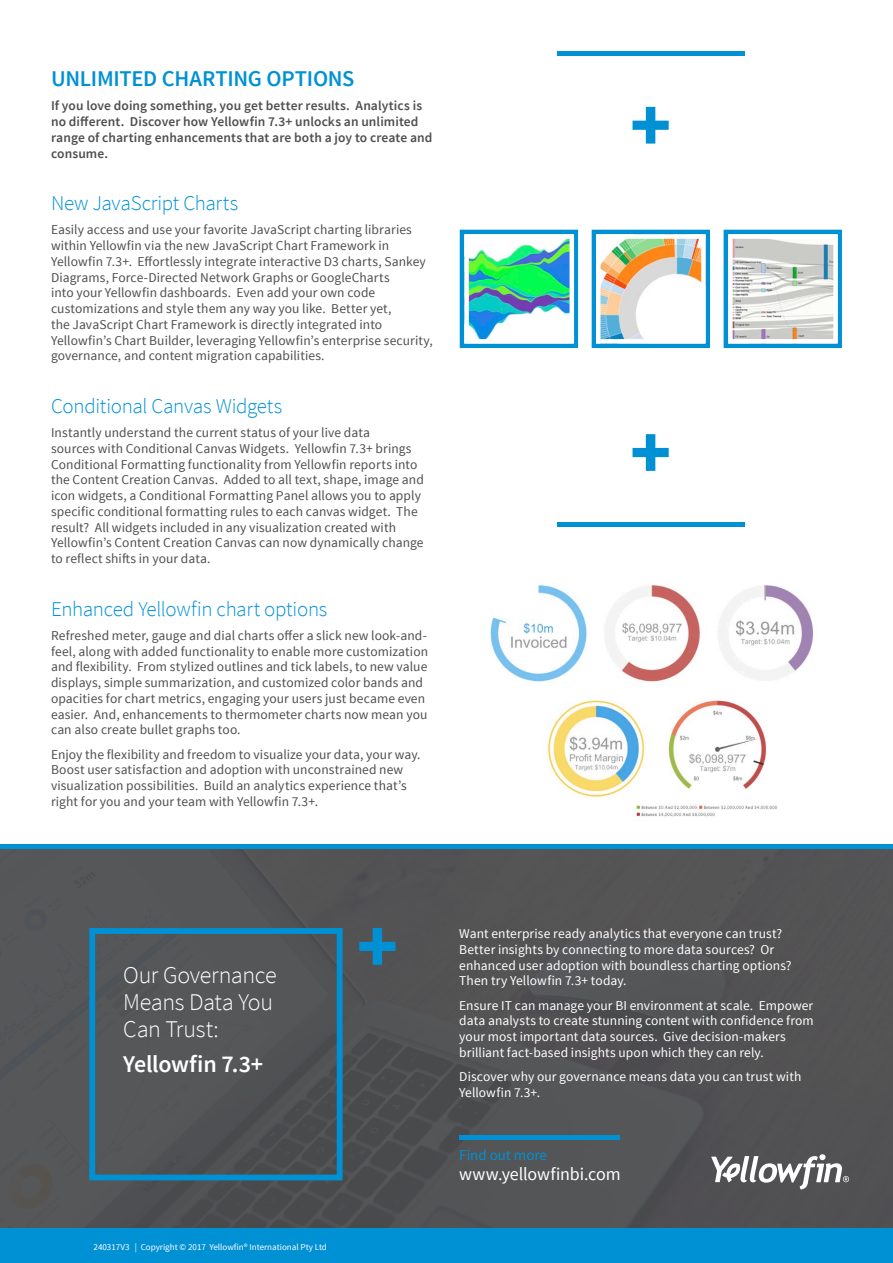
<style>
.page{position:relative;width:893px;height:1263px;background:#fff}
.page>*{position:absolute;margin:0;border:0;box-sizing:border-box;transform-origin:0 0}
.t1{font:300 24px/27px "Source Sans Pro";letter-spacing:-.015em;color:#fff}
.t2{font:600 24px "Source Sans Pro";letter-spacing:-.015em;color:#fff}
.t3{font:600 22.5px "Source Sans Pro";letter-spacing:-.01em;color:#0091d5}
.t4{font:300 21px "Source Sans Pro";letter-spacing:-.015em;color:#0091d5}
.t5{font:18px "Source Sans Pro";letter-spacing:-.01em;color:#fff}
.t6{font:15px "Source Sans Pro";color:#0091d5}
.t7{font:13.5px/15.8px "Source Sans Pro";letter-spacing:.005em;color:#4e4f51}
.t8{font:13.5px/15.8px "Source Sans Pro";letter-spacing:.005em;color:#fff}
.t9{font:600 13.5px/15.8px "Source Sans Pro";letter-spacing:.005em;color:#4e4f51}
.t10{font:9px "Source Sans Pro";color:#fff}
</style>
<div class="page">
<div style="left:0;top:846px;width:893px;height:417px;background:#4e4f51"></div>
<img style="left:469px;top:239px;width:100px;height:100px">
<div style="left:460px;top:230px;width:118px;height:118px;border:4px solid #0091d5"></div>
<img style="left:601px;top:239px;width:100px;height:100px">
<div style="left:592px;top:230px;width:118px;height:118px;border:4px solid #0091d5"></div>
<img style="left:733px;top:239px;width:100px;height:100px">
<div style="left:724px;top:230px;width:118px;height:118px;border:4px solid #0091d5"></div>
<img style="left:490px;top:584px;width:324px;height:233px">
<div style="left:89px;top:928px;width:254px;height:252px;border:6px solid #0091d5"></div>
<svg style="left:359px;top:928px;width:36px;height:37px"></svg>
<svg style="left:632px;top:434px;width:37px;height:37px"></svg>
<svg style="left:632px;top:107px;width:37px;height:37px"></svg>
<hr style="left:459px;top:1135px;width:161px;height:4px;background:#0091d5">
<div style="left:557px;top:522px;width:187px;height:5px;background:#0091d5"></div>
<div style="left:557px;top:51px;width:187px;height:5px;background:#0091d5"></div>
<div style="left:0;top:1229px;width:893px;height:34px;background:#0091d5"></div>
<hr style="left:0;top:844px;width:893px;height:4px;background:#0091d5">
<div style="left:464px;top:234px;width:110px;height:110px;border:4px solid #fff"></div>
<div style="left:596px;top:234px;width:110px;height:110px;border:4px solid #fff"></div>
<div style="left:728px;top:234px;width:110px;height:110px;border:4px solid #fff"></div>
<svg style="left:711px;top:1154px;width:138px;height:35px"></svg>
<h2 class="t3" style="left:51px;top:64px;width:305px">UNLIMITED CHARTING OPTIONS</h2>
<p class="t9" style="left:51px;top:98px;width:383px">If you love doing something, you get better results. Analytics is no different. Discover how Yellowfin 7.3+ unlocks an unlimited range of charting enhancements that are both a joy to create and consume.</p>
<h3 class="t4" style="left:51px;top:190px;width:189px">New JavaScript Charts</h3>
<p class="t7" style="left:51px;top:222px;width:383px">Easily access and use your favorite JavaScript charting libraries within Yellowfin via the new JavaScript Chart Framework in Yellowfin 7.3+. Effortlessly integrate interactive D3 charts, Sankey Diagrams, Force-Directed Network Graphs or GoogleCharts<br>into your Yellowfin dashboards. Even add your own code customizations and style them any way you like. Better yet,<br>the JavaScript Chart Framework is directly integrated into Yellowfin’s Chart Builder, leveraging Yellowfin’s enterprise security, governance, and content migration capabilities.</p>
<h3 class="t4" style="left:51px;top:393px;width:233px">Conditional Canvas Widgets</h3>
<p class="t7" style="left:51px;top:425px;width:374px">Instantly understand the current status of your live data<br>sources with Conditional Canvas Widgets. Yellowfin 7.3+ brings Conditional Formatting functionality from Yellowfin reports into the Content Creation Canvas. Added to all text, shape, image and icon widgets, a Conditional Formatting Panel allows you to apply specific conditional formatting rules to each canvas widget. The result? All widgets included in any visualization created with Yellowfin’s Content Creation Canvas can now dynamically change to reflect shifts in your data.</p>
<h3 class="t4" style="left:51px;top:596px;width:278px">Enhanced Yellowfin chart options</h3>
<p class="t7" style="left:51px;top:628px;width:379px">Refreshed meter, gauge and dial charts offer a slick new look-and&shy;feel, along with added functionality to enable more customization and flexibility. From stylized outlines and tick labels, to new value displays, simple summarization, and customized color bands and opacities for chart metrics, engaging your users just became even easier. And, enhancements to thermometer charts now mean you can also create bullet graphs too.</p>
<p class="t7" style="left:51px;top:746px;width:371px">Enjoy the flexibility and freedom to visualize your data, your way.<br>Boost user satisfaction and adoption with unconstrained new visualization possibilities. Build an analytics experience that’s right for you and your team with Yellowfin 7.3+.</p>
<h1 class="t1" style="left:123px;top:961px;width:155px">Our Governance<br>Means Data You<br>Can Trust:</h1>
<h1 class="t2" style="left:123px;top:1049px;width:141px">Yellowfin 7.3+</h1>
<p class="t10" style="left:94px;top:1241px;width:235px">240317V3 | Copyright © 2017 Yellowfin® International Pty Ltd</p>
<p class="t8" style="left:459px;top:926px;width:334px">Want enterprise ready analytics that everyone can trust?<br>Better insights by connecting to more data sources? Or enhanced user adoption with boundless charting options?<br>Then try Yellowfin 7.3+ today.</p>
<p class="t8" style="left:459px;top:997px;width:356px">Ensure IT can manage your BI environment at scale. Empower data analysts to create stunning content with confidence from your most important data sources. Give decision-makers brilliant fact-based insights upon which they can rely.</p>
<p class="t8" style="left:459px;top:1069px;width:344px">Discover why our governance means data you can trust with<br>Yellowfin 7.3+.</p>
<p class="t6" style="left:459px;top:1146px;width:89px">Find out more</p>
<h3 class="t5" style="left:459px;top:1163px;width:163px">www.yellowfinbi.com</h3>
</div>
